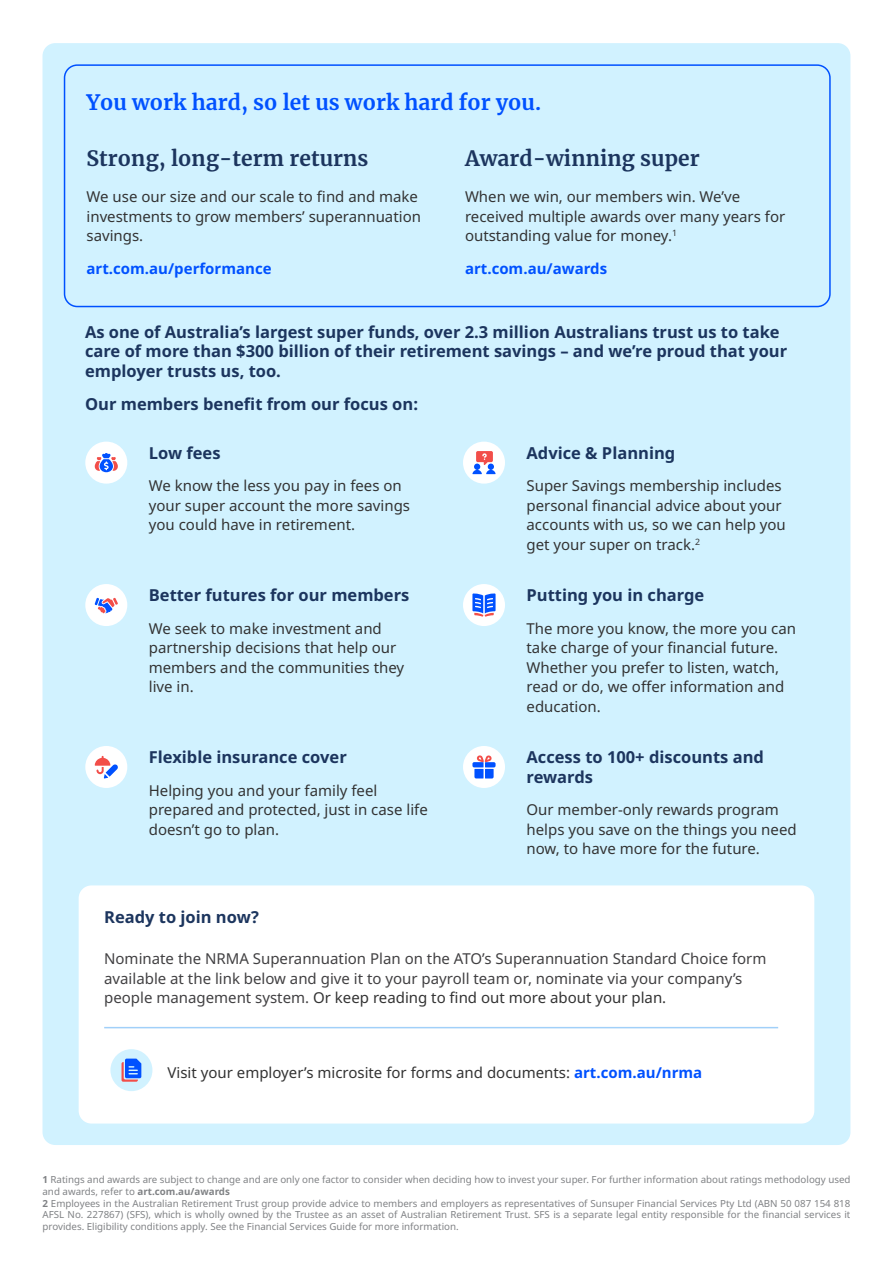
<style>
.page{position:relative;width:893px;height:1263px;background:#fff}
.page>*{position:absolute;margin:0;border:0;box-sizing:border-box;transform-origin:0 0}
.SEN-H1{font:700 21px "Merriweather";letter-spacing:.005em;color:#1c355e}
.SEN-H1-2{font:700 21px "Merriweather";letter-spacing:.005em;color:#0051ff}
.SEN-H2{font:700 16.5px/19.8px "Noto Sans";color:#1c355e}
.SEN-para{font:15px/19.5px "Noto Sans";color:#333}
.SEN-H2-2{font:15px/19.5px "Noto Sans";color:#414042}
.SEN-para-2{font:700 15px "Noto Sans";color:#0051ff}
.Disclaimer{font:9.75px/11.7px "Noto Sans";color:#808285}
.s1{color:#333}
.s2{font-weight:700;color:#0051ff}
.s3{font-weight:700}
</style>
<div class="page">
<div style="left:43px;top:43px;width:807px;height:1102px;background:#d1f2ff;border-radius:13px"></div>
<div style="left:64px;top:64px;width:767px;height:243px;border:2px solid #0051ff;border-radius:13px"></div>
<div style="left:85px;top:442px;width:42px;height:42px;background:#fff;border-radius:50%"></div>
<svg style="left:95px;top:453px;width:23px;height:19px"></svg>
<div style="left:463px;top:442px;width:42px;height:42px;background:#fff;border-radius:50%"></div>
<svg style="left:472px;top:451px;width:24px;height:23px"></svg>
<div style="left:85px;top:584px;width:42px;height:42px;background:#fff;border-radius:50%"></div>
<svg style="left:95px;top:598px;width:23px;height:15px"></svg>
<div style="left:463px;top:584px;width:42px;height:42px;background:#fff;border-radius:50%"></div>
<svg style="left:472px;top:593px;width:24px;height:24px"></svg>
<div style="left:85px;top:746px;width:42px;height:42px;background:#fff;border-radius:50%"></div>
<svg style="left:95px;top:756px;width:23px;height:22px"></svg>
<div style="left:463px;top:746px;width:42px;height:42px;background:#fff;border-radius:50%"></div>
<svg style="left:472px;top:755px;width:24px;height:23px"></svg>
<div style="left:79px;top:885px;width:735px;height:238px;background:#fff;border-radius:13px"></div>
<hr style="left:104px;top:1027px;width:674px;height:1px;background:#a1d0f9">
<div style="left:110px;top:1049px;width:42px;height:42px;background:#d1f2ff;border-radius:50%"></div>
<svg style="left:122px;top:1058px;width:19px;height:24px"></svg>
<p class="SEN-H1-2" style="left:87px;top:88px;width:456px">You work hard, so let us work hard for you.</p>
<p class="SEN-H1" style="left:87px;top:144px;width:283px">Strong, long-term returns</p>
<p class="SEN-para" style="left:87px;top:188px;width:336px">We use our size and our scale to find and make investments to grow members’ superannuation savings.</p>
<p class="SEN-para-2" style="left:87px;top:258px;width:187px">art.com.au/performance</p>
<p class="SEN-H1" style="left:465px;top:144px;width:236px">Award-winning super</p>
<p class="SEN-para" style="left:465px;top:188px;width:322px">When we win, our members win. We’ve received multiple awards over many years for outstanding value for money.<sup>1</sup></p>
<p class="SEN-para-2" style="left:465px;top:258px;width:144px">art.com.au/awards</p>
<p class="SEN-H2" style="left:85px;top:322px;width:704px">As one of Australia’s largest super funds, over 2.3 million Australians trust us to take care of more than $300 billion of their retirement savings – and we’re proud that your employer trusts us, too.</p>
<p class="SEN-H2" style="left:85px;top:394px;width:335px">Our members benefit from our focus on:</p>
<p class="SEN-H2" style="left:149px;top:443px;width:73px">Low fees</p>
<p class="SEN-para" style="left:149px;top:476px;width:263px">We know the less you pay in fees on your super account the more savings you could have in retirement.</p>
<p class="SEN-H2" style="left:526px;top:443px;width:150px">Advice &amp; Planning</p>
<p class="SEN-para" style="left:526px;top:476px;width:261px">Super Savings membership includes personal financial advice about your accounts with us, so we can help you get your super on track.<sup>2</sup></p>
<p class="SEN-H2" style="left:149px;top:586px;width:262px">Better futures for our members</p>
<p class="SEN-para" style="left:149px;top:619px;width:257px">We seek to make investment and partnership decisions that help our members and the communities they live in.</p>
<p class="SEN-H2" style="left:149px;top:748px;width:199px">Flexible insurance cover</p>
<p class="SEN-para" style="left:149px;top:781px;width:280px">Helping you and your family feel prepared and protected, just in case life doesn’t go to plan.</p>
<p class="SEN-H2" style="left:526px;top:586px;width:179px">Putting you in charge</p>
<p class="SEN-para" style="left:526px;top:619px;width:271px">The more you know, the more you can take charge of your financial future.<br>Whether you prefer to listen, watch, read or do, we offer information and education.</p>
<p class="SEN-H2" style="left:526px;top:748px;width:239px">Access to 100+ discounts and rewards</p>
<p class="SEN-para" style="left:526px;top:800px;width:272px">Our member-only rewards program helps you save on the things you need now, to have more for the future.</p>
<p class="SEN-H2" style="left:104px;top:908px;width:156px">Ready to join now?</p>
<p class="SEN-H2-2" style="left:104px;top:949px;width:664px">Nominate the NRMA Superannuation Plan on the ATO’s Superannuation Standard Choice form available at the link below and give it to your payroll team or, nominate via your company’s people management system. <span class="s1">Or keep reading to find out more about your plan.</span></p>
<p class="SEN-para" style="left:168px;top:1063px;width:536px">Visit your employer’s microsite for forms and documents: <span class="s2">art.com.au/nrma</span></p>
<p class="Disclaimer" style="left:43px;top:1174px;width:809px"><span class="s3">1</span> Ratings and awards are subject to change and are only one factor to consider when deciding how to invest your super. For further information about ratings methodology used and awards, refer to <span class="s3">art.com.au/awards</span></p>
<p class="Disclaimer" style="left:43px;top:1197px;width:809px;text-align:justify"><span class="s3">2</span> Employees in the Australian Retirement Trust group provide advice to members and employers as representatives of Sunsuper Financial Services Pty Ltd (ABN 50 087 154 818<br>AFSL No. 227867) (SFS), which is wholly owned by the Trustee as an asset of Australian Retirement Trust. SFS is a separate legal entity responsible for the financial services it provides. Eligibility conditions apply. See the Financial Services Guide for more information.</p>
</div>
